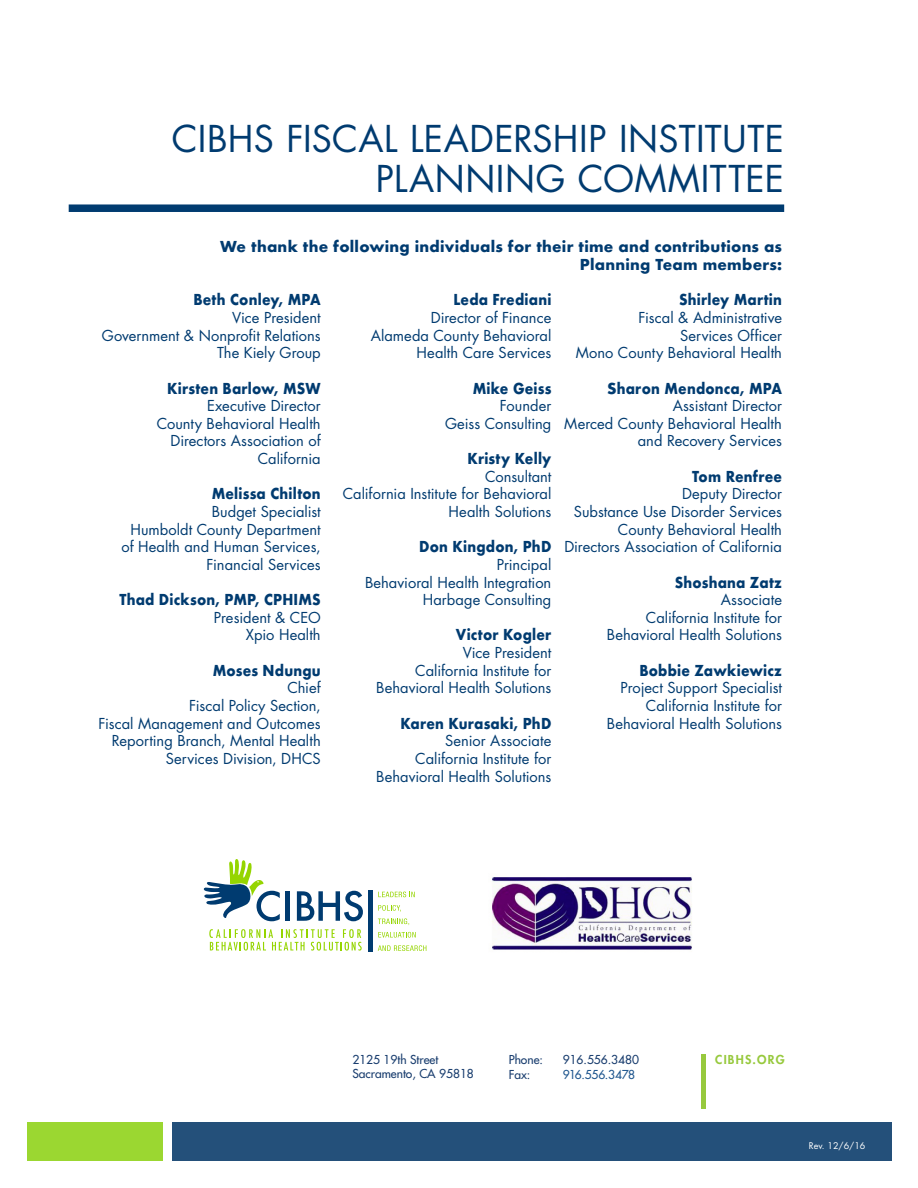
<style>
.page{position:relative;width:918px;height:1188px;background:#fff}
.page>*{position:absolute;margin:0;border:0;box-sizing:border-box;transform-origin:0 0}
.t1{font:36px/40.5px "Futura";letter-spacing:.01em;color:#003b70;text-align:right}
.t2{font:14.7px/17.7px "Futura";color:#003b70;text-align:right}
.t3{font:700 14.7px "Futura";letter-spacing:.015em;color:#003b70;scale:.9 1}
.t4{font:700 14.7px/17.7px "Futura";letter-spacing:.015em;color:#003b70;text-align:right}
.t5{font:12px "Futura";color:#1a3e6f}
.t6{font:12px "Futura";letter-spacing:-.02em;color:#20578f}
.t7{font:800 12px "Futura";letter-spacing:.1em;color:#97c93d}
.t8{font:9px "Futura";color:#fff}
</style>
<div class="page">
<div style="left:27px;top:1122px;width:135px;height:39px;background:#9bd731"></div>
<div style="left:172px;top:1122px;width:746px;height:39px;background:#24507a"></div>
<div style="left:892px;top:1109px;width:26px;height:59px;background:#fff"></div>
<hr style="left:701px;top:1055px;width:4px;height:54px;background:#97c93d">
<img style="left:492px;top:877px;width:200px;height:73px">
<svg style="left:209px;top:929px;width:153px;height:22px"></svg>
<svg style="left:204px;top:859px;width:76px;height:62px"></svg>
<div style="left:285px;top:891px;width:5px;height:30px;background:#003b70"></div>
<svg style="left:297px;top:891px;width:66px;height:30px"></svg>
<svg style="left:378px;top:892px;width:37px;height:5px"></svg>
<svg style="left:378px;top:905px;width:23px;height:7px"></svg>
<svg style="left:378px;top:918px;width:31px;height:7px"></svg>
<svg style="left:378px;top:932px;width:38px;height:6px"></svg>
<svg style="left:378px;top:945px;width:48px;height:6px"></svg>
<hr style="left:368px;top:890px;width:4px;height:61px;background:#003b70">
<div style="left:69px;top:204px;width:715px;height:8px;background:#003b70"></div>
<p class="t1" style="left:172px;top:118px;width:614px">CIBHS FISCAL LEADERSHIP INSTITUTE<br>PLANNING COMMITTEE</p>
<p class="t4" style="left:220px;top:238px;width:563px">We thank the following individuals for their time and contributions as<br>Planning Team members:</p>
<p class="t3" style="left:193px;top:289px;width:143px">Beth Conley, MPA</p>
<p class="t2" style="left:232px;top:309px;width:90px">Vice President</p>
<p class="t2" style="left:102px;top:326px;width:220px">Government &amp; Nonprofit Relations</p>
<p class="t2" style="left:217px;top:344px;width:105px">The Kiely Group</p>
<p class="t3" style="left:167px;top:377px;width:172px">Kirsten Barlow, MSW</p>
<p class="t2" style="left:207px;top:397px;width:115px">Executive Director</p>
<p class="t2" style="left:157px;top:414px;width:166px">County Behavioral Health</p>
<p class="t2" style="left:171px;top:432px;width:152px">Directors Association of</p>
<p class="t2" style="left:258px;top:450px;width:64px">California</p>
<p class="t3" style="left:212px;top:483px;width:123px">Melissa Chilton</p>
<p class="t2" style="left:212px;top:503px;width:110px">Budget Specialist</p>
<p class="t2" style="left:121px;top:520px;width:201px">Humboldt County Department of Health and Human Services,<br>Financial Services</p>
<p class="t3" style="left:119px;top:589px;width:225px">Thad Dickson, PMP, CPHIMS</p>
<p class="t2" style="left:214px;top:608px;width:108px">President &amp; CEO</p>
<p class="t2" style="left:246px;top:626px;width:76px">Xpio Health</p>
<p class="t3" style="left:213px;top:660px;width:122px">Moses Ndungu</p>
<p class="t2" style="left:287px;top:679px;width:35px">Chief</p>
<p class="t2" style="left:98px;top:697px;width:224px">Fiscal Policy Section,<br>Fiscal Management and Outcomes<br>Reporting Branch, Mental Health<br>Services Division, DHCS</p>
<p class="t3" style="left:453px;top:289px;width:110px">Leda Frediani</p>
<p class="t2" style="left:431px;top:309px;width:122px">Director of Finance</p>
<p class="t2" style="left:371px;top:326px;width:182px">Alameda County Behavioral<br>Health Care Services</p>
<p class="t3" style="left:473px;top:377px;width:89px">Mike Geiss</p>
<p class="t2" style="left:500px;top:397px;width:53px">Founder</p>
<p class="t2" style="left:445px;top:414px;width:108px">Geiss Consulting</p>
<p class="t3" style="left:467px;top:448px;width:95px">Kristy Kelly</p>
<p class="t2" style="left:485px;top:467px;width:68px">Consultant</p>
<p class="t2" style="left:343px;top:485px;width:210px">California Institute for Behavioral<br>Health Solutions</p>
<p class="t3" style="left:419px;top:536px;width:148px">Don Kingdon, PhD</p>
<p class="t2" style="left:497px;top:555px;width:56px">Principal</p>
<p class="t2" style="left:365px;top:573px;width:188px">Behavioral Health Integration<br>Harbage Consulting</p>
<p class="t3" style="left:456px;top:624px;width:108px">Victor Kogler</p>
<p class="t2" style="left:463px;top:644px;width:90px">Vice President</p>
<p class="t2" style="left:415px;top:661px;width:138px">California Institute for</p>
<p class="t2" style="left:376px;top:679px;width:177px">Behavioral Health Solutions</p>
<p class="t3" style="left:400px;top:713px;width:169px">Karen Kurasaki, PhD</p>
<p class="t2" style="left:445px;top:732px;width:108px">Senior Associate</p>
<p class="t2" style="left:415px;top:750px;width:138px">California Institute for</p>
<p class="t2" style="left:376px;top:767px;width:177px">Behavioral Health Solutions</p>
<p class="t3" style="left:679px;top:289px;width:116px">Shirley Martin</p>
<p class="t2" style="left:639px;top:309px;width:145px">Fiscal &amp; Administrative<br>Services Officer</p>
<p class="t2" style="left:576px;top:344px;width:208px">Mono County Behavioral Health</p>
<p class="t4" style="left:607px;top:379px;width:177px">Sharon Mendonca, MPA</p>
<p class="t2" style="left:673px;top:397px;width:111px">Assistant Director</p>
<p class="t2" style="left:564px;top:414px;width:219px">Merced County Behavioral Health and Recovery Services</p>
<p class="t3" style="left:692px;top:466px;width:102px">Tom Renfree</p>
<p class="t2" style="left:682px;top:485px;width:101px">Deputy Director</p>
<p class="t2" style="left:574px;top:503px;width:210px">Substance Use Disorder Services</p>
<p class="t2" style="left:618px;top:520px;width:166px">County Behavioral Health</p>
<p class="t2" style="left:564px;top:538px;width:219px">Directors Association of California</p>
<p class="t3" style="left:675px;top:571px;width:121px">Shoshana Zatz</p>
<p class="t2" style="left:721px;top:591px;width:63px">Associate</p>
<p class="t2" style="left:646px;top:608px;width:138px">California Institute for</p>
<p class="t2" style="left:607px;top:626px;width:177px">Behavioral Health Solutions</p>
<p class="t3" style="left:639px;top:660px;width:160px">Bobbie Zawkiewicz</p>
<p class="t2" style="left:621px;top:679px;width:163px">Project Support Specialist</p>
<p class="t2" style="left:646px;top:697px;width:138px">California Institute for</p>
<p class="t2" style="left:607px;top:714px;width:177px">Behavioral Health Solutions</p>
<p class="t5" style="left:509px;top:1052px;width:36px">Phone:</p>
<p class="t5" style="left:563px;top:1052px;width:78px">916.556.3480</p>
<p class="t5" style="left:509px;top:1067px;width:23px">Fax:</p>
<p class="t6" style="left:563px;top:1067px;width:74px">916.556.3478</p>
<p class="t5" style="left:352px;top:1052px;width:87px">2125 19th Street</p>
<p class="t7" style="left:715px;top:1052px;width:71px">CIBHS.ORG</p>
<p class="t5" style="left:352px;top:1066px;width:123px">Sacramento, CA 95818</p>
<p class="t8" style="left:809px;top:1140px;width:58px">Rev. 12/6/16</p>
</div>
